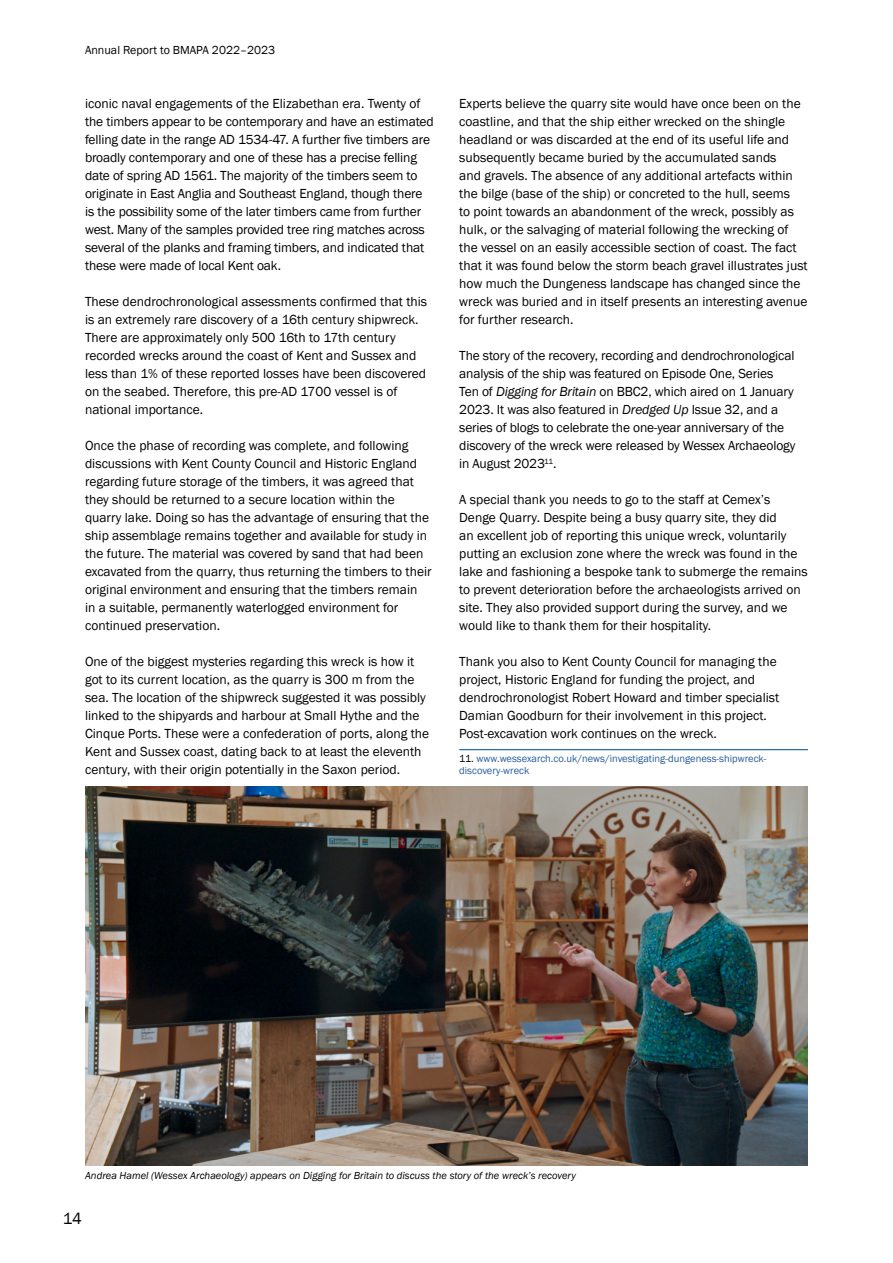
<style>
.page{position:relative;width:893px;height:1263px;background:#fff}
.page>*{position:absolute;margin:0;border:0;box-sizing:border-box;transform-origin:0 0}
.t1{font:16.5px "Franklin Gothic";color:#000}
.t2{font:13.5px/18px "Franklin Gothic";color:#000}
.t3{font:12px "Franklin Gothic";color:#000}
.t4{font:italic 10.5px "Franklin Gothic";color:#000}
.t5{font:10.5px/12px "Franklin Gothic";color:#275b9b}
.s1{font-style:italic}
.s2{color:#000}
</style>
<div class="page">
<img style="left:85px;top:786px;width:723px;height:380px">
<hr style="left:459px;top:749px;width:349px;height:1px;background:#00569d">
<p class="t3" style="left:85px;top:43px;width:192px">Annual Report to BMAPA 2022–2023</p>
<p class="t2" style="left:85px;top:95px;width:350px">iconic naval engagements of the Elizabethan era. Twenty of the timbers appear to be contemporary and have an estimated felling date in the range AD 1534-47. A further five timbers are broadly contemporary and one of these has a precise felling date of spring AD 1561. The majority of the timbers seem to originate in East Anglia and Southeast England, though there is the possibility some of the later timbers came from further west. Many of the samples provided tree ring matches across several of the planks and framing timbers, and indicated that these were made of local Kent oak.</p>
<p class="t2" style="left:85px;top:293px;width:344px">These dendrochronological assessments confirmed that this is an extremely rare discovery of a 16th century shipwreck.<br>There are approximately only 500 16th to 17th century recorded wrecks around the coast of Kent and Sussex and less than 1% of these reported losses have been discovered on the seabed. Therefore, this pre-AD 1700 vessel is of national importance.</p>
<p class="t2" style="left:85px;top:437px;width:348px">Once the phase of recording was complete, and following discussions with Kent County Council and Historic England regarding future storage of the timbers, it was agreed that they should be returned to a secure location within the quarry lake. Doing so has the advantage of ensuring that the ship assemblage remains together and available for study in the future. The material was covered by sand that had been excavated from the quarry, thus returning the timbers to their original environment and ensuring that the timbers remain<br>in a suitable, permanently waterlogged environment for continued preservation.</p>
<p class="t2" style="left:85px;top:653px;width:346px">One of the biggest mysteries regarding this wreck is how it got to its current location, as the quarry is 300 m from the sea. The location of the shipwreck suggested it was possibly linked to the shipyards and harbour at Small Hythe and the Cinque Ports. These were a confederation of ports, along the Kent and Sussex coast, dating back to at least the eleventh century, with their origin potentially in the Saxon period.</p>
<p class="t2" style="left:459px;top:95px;width:350px">Experts believe the quarry site would have once been on the coastline, and that the ship either wrecked on the shingle headland or was discarded at the end of its useful life and subsequently became buried by the accumulated sands<br>and gravels. The absence of any additional artefacts within the bilge (base of the ship) or concreted to the hull, seems<br>to point towards an abandonment of the wreck, possibly as hulk, or the salvaging of material following the wrecking of the vessel on an easily accessible section of coast. The fact that it was found below the storm beach gravel illustrates just how much the Dungeness landscape has changed since the wreck was buried and in itself presents an interesting avenue for further research.</p>
<p class="t2" style="left:459px;top:347px;width:338px">The story of the recovery, recording and dendrochronological analysis of the ship was featured on Episode One, Series Ten of <span class="s1">Digging for Britain</span> on BBC2, which aired on 1 January 2023. It was also featured in <span class="s1">Dredged Up</span> Issue 32, and a series of blogs to celebrate the one-year anniversary of the discovery of the wreck were released by Wessex Archaeology in August 2023<sup>11</sup>.</p>
<p class="t2" style="left:459px;top:491px;width:350px">A special thank you needs to go to the staff at Cemex’s Denge Quarry. Despite being a busy quarry site, they did<br>an excellent job of reporting this unique wreck, voluntarily putting an exclusion zone where the wreck was found in the lake and fashioning a bespoke tank to submerge the remains to prevent deterioration before the archaeologists arrived on site. They also provided support during the survey, and we would like to thank them for their hospitality.</p>
<p class="t2" style="left:459px;top:653px;width:322px">Thank you also to Kent County Council for managing the project, Historic England for funding the project, and dendrochronologist Robert Howard and timber specialist Damian Goodburn for their involvement in this project.<br>Post-excavation work continues on the wreck.</p>
<p class="t5" style="left:459px;top:753px;width:309px"><span class="s2">11.</span> www.wessexarch.co.uk/news/investigating-dungeness-shipwreck&shy;discovery-wreck</p>
<p class="t4" style="left:85px;top:1169px;width:492px">Andrea Hamel (Wessex Archaeology) appears on Digging for Britain to discuss the story of the wreck’s recovery</p>
<p class="t1" style="left:63px;top:1208px;width:21px">14</p>
</div>
